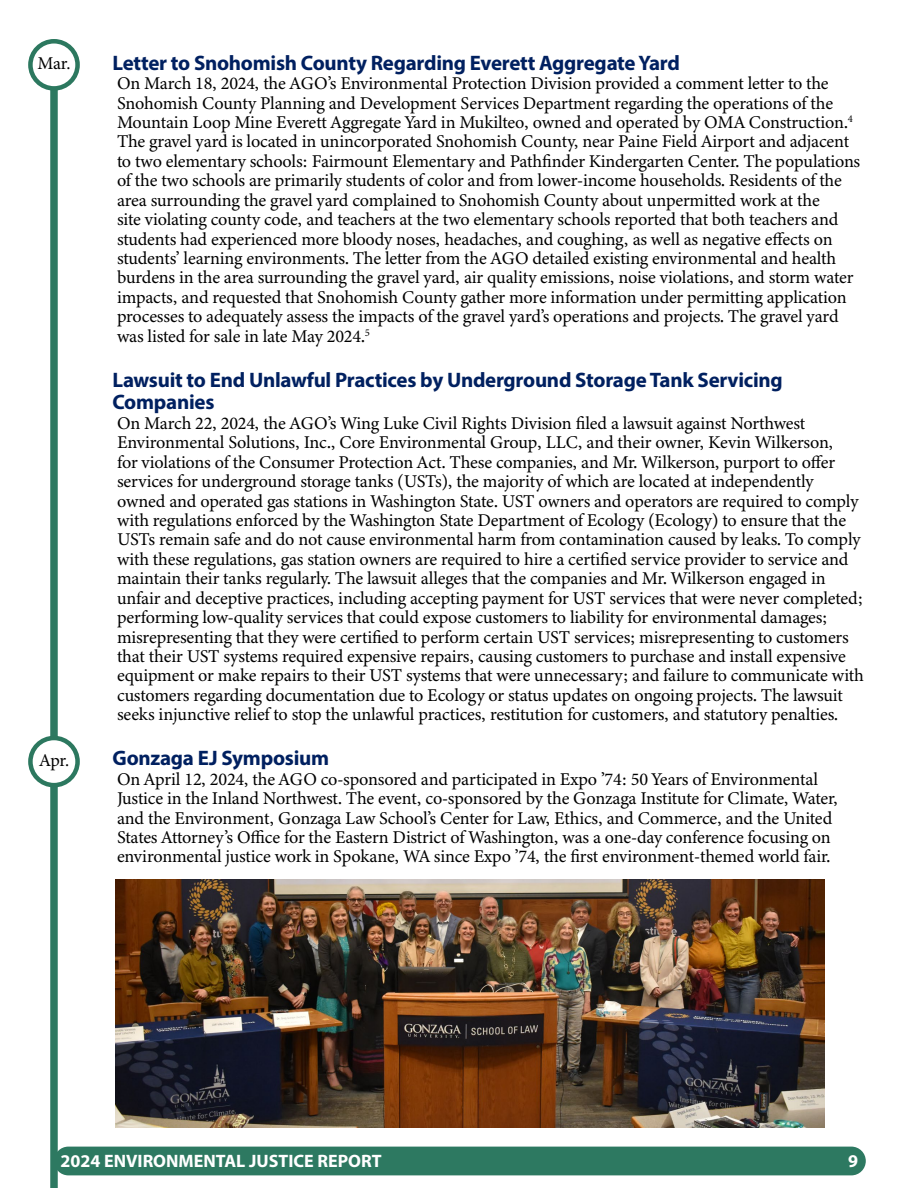
<style>
.page{position:relative;width:918px;height:1188px;background:#fff}
.page>*{position:absolute;margin:0;border:0;box-sizing:border-box;transform-origin:0 0}
.t1{font:21px/22.6px "Myriad Variable Concept";letter-spacing:-.015em;color:#002060}
.Body_Text{font:18px/19.5px "Minion Variable Concept";letter-spacing:-.01em;color:#000}
.t2{font:700 18px "Myriad Pro";color:#fff}
.t3{font:18px "Minion Pro";letter-spacing:-.015em;color:#000}
</style>
<div class="page">
<div style="left:54px;top:1147px;width:812px;height:28px;background:#2d7961;border-radius:14px"></div>
<div style="left:50px;top:48px;width:8px;height:1140px;background:#2d7961"></div>
<div style="left:30px;top:41px;width:48px;height:47px;background:#fff;border-radius:50%"></div>
<div style="left:28px;top:39px;width:52px;height:52px;border:5px solid #2c785f;border-radius:50%"></div>
<div style="left:30px;top:738px;width:48px;height:47px;background:#fff;border-radius:50%"></div>
<div style="left:28px;top:736px;width:52px;height:51px;border:5px solid #2c785f;border-radius:50%"></div>
<img style="left:115px;top:879px;width:710px;height:248px">
<p class="t3" style="left:37px;top:52px;width:35px">Mar.</p>
<p class="t3" style="left:39px;top:748px;width:32px">Apr.</p>
<h3 class="t1" style="left:112px;top:51px;width:569px">Letter to Snohomish County Regarding Everett Aggregate Yard</h3>
<p class="Body_Text" style="left:117px;top:74px;width:745px">On March 18, 2024, the AGO’s Environmental Protection Division provided a comment letter to the Snohomish County Planning and Development Services Department regarding the operations of the Mountain Loop Mine Everett Aggregate Yard in Mukilteo, owned and operated by OMA Construction.<sup>4<br></sup>The gravel yard is located in unincorporated Snohomish County, near Paine Field Airport and adjacent to two elementary schools: Fairmount Elementary and Pathfinder Kindergarten Center. The populations of the two schools are primarily students of color and from lower-income households. Residents of the area surrounding the gravel yard complained to Snohomish County about unpermitted work at the<br>site violating county code, and teachers at the two elementary schools reported that both teachers and students had experienced more bloody noses, headaches, and coughing, as well as negative effects on students’ learning environments. The letter from the AGO detailed existing environmental and health burdens in the area surrounding the gravel yard, air quality emissions, noise violations, and storm water impacts, and requested that Snohomish County gather more information under permitting application processes to adequately assess the impacts of the gravel yard’s operations and projects. The gravel yard was listed for sale in late May 2024.<sup>5</sup></p>
<h3 class="t1" style="left:112px;top:368px;width:672px">Lawsuit to End Unlawful Practices by Underground Storage Tank Servicing<br>Companies</h3>
<p class="Body_Text" style="left:117px;top:413px;width:749px">On March 22, 2024, the AGO’s Wing Luke Civil Rights Division filed a lawsuit against Northwest Environmental Solutions, Inc., Core Environmental Group, LLC, and their owner, Kevin Wilkerson,<br>for violations of the Consumer Protection Act. These companies, and Mr. Wilkerson, purport to offer services for underground storage tanks (USTs), the majority of which are located at independently owned and operated gas stations in Washington State. UST owners and operators are required to comply with regulations enforced by the Washington State Department of Ecology (Ecology) to ensure that the USTs remain safe and do not cause environmental harm from contamination caused by leaks. To comply with these regulations, gas station owners are required to hire a certified service provider to service and maintain their tanks regularly. The lawsuit alleges that the companies and Mr. Wilkerson engaged in unfair and deceptive practices, including accepting payment for UST services that were never completed; performing low-quality services that could expose customers to liability for environmental damages; misrepresenting that they were certified to perform certain UST services; misrepresenting to customers that their UST systems required expensive repairs, causing customers to purchase and install expensive equipment or make repairs to their UST systems that were unnecessary; and failure to communicate with customers regarding documentation due to Ecology or status updates on ongoing projects. The lawsuit seeks injunctive relief to stop the unlawful practices, restitution for customers, and statutory penalties.</p>
<h3 class="t1" style="left:112px;top:747px;width:218px">Gonzaga EJ Symposium</h3>
<p class="Body_Text" style="left:117px;top:769px;width:722px">On April 12, 2024, the AGO co-sponsored and participated in Expo ’74: 50 Years of Environmental Justice in the Inland Northwest. The event, co-sponsored by the Gonzaga Institute for Climate, Water, and the Environment, Gonzaga Law School’s Center for Law, Ethics, and Commerce, and the United States Attorney’s Office for the Eastern District of Washington, was a one-day conference focusing on environmental justice work in Spokane, WA since Expo ’74, the first environment-themed world fair.</p>
<p class="t2" style="left:61px;top:1149px;width:323px">2024 ENVIRONMENTAL JUSTICE REPORT</p>
<p class="t2" style="left:848px;top:1149px;width:11px">9</p>
</div>
